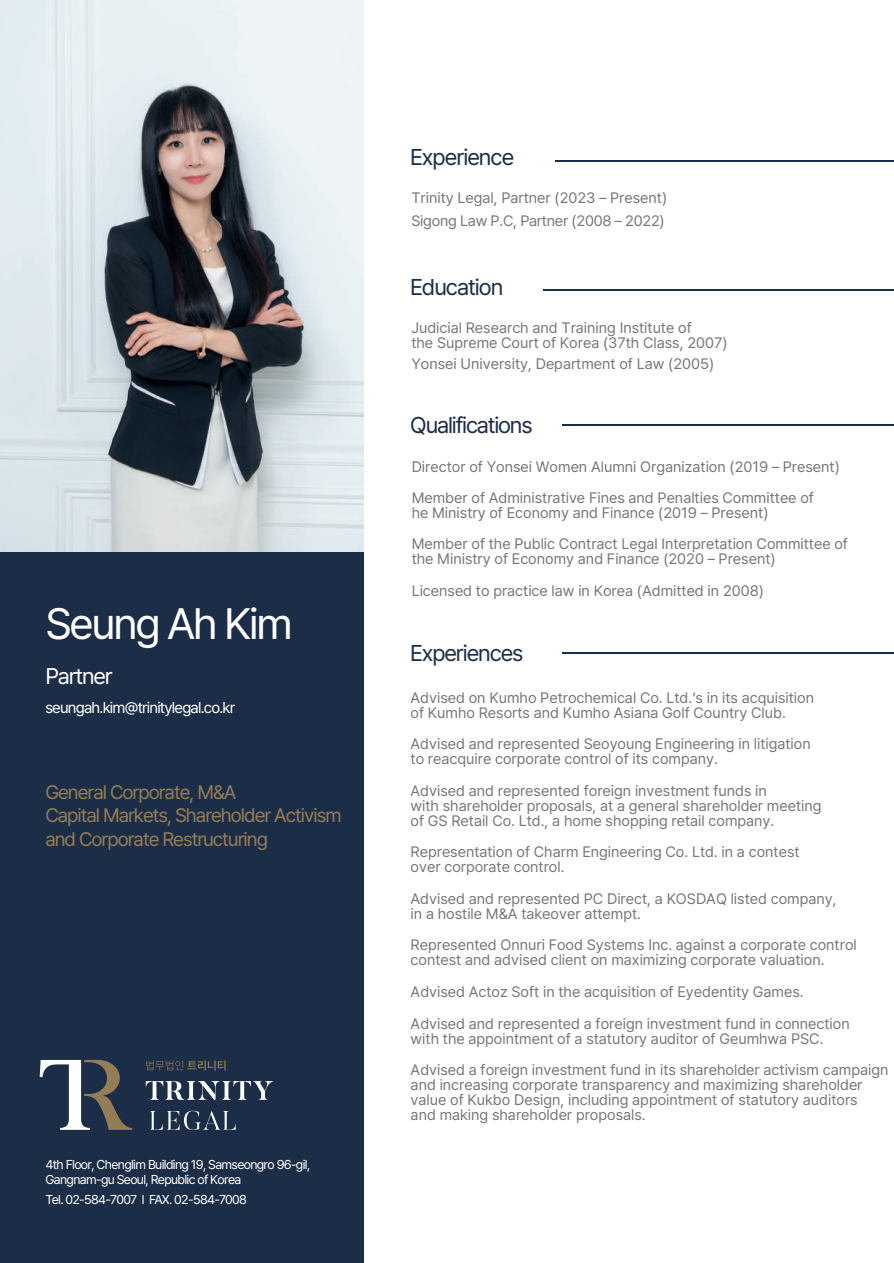
<style>
.page{position:relative;width:894px;height:1263px;background:#fff}
.page>*{position:absolute;margin:0;border:0;box-sizing:border-box;transform-origin:0 0}
.t1{font:43.5px "Pretendard Variable";letter-spacing:-.05em;color:#fff}
.t2{font:22.65px "Pretendard Variable";letter-spacing:-.045em;color:#1c2e47}
.t3{font:22.5px "Pretendard Variable";letter-spacing:-.05em;color:#fff}
.t4{font:19.5px/23.2px "Pretendard Variable";letter-spacing:-.05em;color:#937d57}
.t5{font:15.6px "Pretendard Variable";letter-spacing:-.05em;color:#fff}
.t6{font:15px/15px "Pretendard Variable";color:#76787b}
.t7{font:12.75px/15.3px "Pretendard Variable";letter-spacing:-.05em;color:#fff}
</style>
<div class="page">
<div style="left:0;top:0;width:363px;height:1263px;background:#1c2e47"></div>
<svg style="left:146px;top:1081px;width:127px;height:18px"></svg>
<svg style="left:150px;top:1110px;width:86px;height:20px"></svg>
<svg style="left:40px;top:1060px;width:92px;height:69px"></svg>
<svg style="left:146px;top:1060px;width:79px;height:10px"></svg>
<img style="left:0;top:0;width:363px;height:551px">
<hr style="left:555px;top:160px;width:338px;height:1px;background:#1c2e47">
<hr style="left:543px;top:290px;width:350px;height:1px;background:#1c2e47">
<hr style="left:562px;top:425px;width:331px;height:1px;background:#1c2e47">
<hr style="left:562px;top:652px;width:331px;height:1px;background:#1c2e47">
<h1 class="t1" style="left:45px;top:592px;width:249px">Seung Ah Kim</h1>
<h3 class="t3" style="left:45px;top:659px;width:69px">Partner</h3>
<p class="t5" style="left:45px;top:696px;width:191px">seungah.kim@trinitylegal.co.kr</p>
<h3 class="t4" style="left:45px;top:779px;width:297px">General Corporate, M&amp;A<br>Capital Markets, Shareholder Activism and Corporate Restructuring</h3>
<p class="t7" style="left:46px;top:1156px;width:266px">4th Floor, Chenglim Building 19, Samseongro 96-gil,<br>Gangnam-gu Seoul, Republic of Korea</p>
<p class="t7" style="left:46px;top:1191px;width:203px">Tel. 02-584-7007 l FAX. 02-584-7008</p>
<h2 class="t2" style="left:410px;top:141px;width:106px">Experience</h2>
<p class="t6" style="left:411px;top:186px;width:257px;line-height:22.6px">Trinity Legal, Partner (2023 – Present)<br>Sigong Law P.C, Partner (2008 – 2022)</p>
<h2 class="t2" style="left:410px;top:270px;width:95px">Education</h2>
<p class="t6" style="left:411px;top:319px;width:317px">Judicial Research and Training Institute of<br>the Supreme Court of Korea (37th Class, 2007)</p>
<p class="t6" style="left:411px;top:355px;width:304px">Yonsei University, Department of Law (2005)</p>
<h2 class="t2" style="left:410px;top:408px;width:124px">Qualifications</h2>
<p class="t6" style="left:411px;top:450px;width:429px;line-height:31.2px">Director of Yonsei Women Alumni Organization (2019 – Present)<br>Member of Administrative Fines and Penalties Committee of</p>
<p class="t6" style="left:411px;top:496px;width:437px;line-height:31.5px">he Ministry of Economy and Finance (2019 – Present)<br>Member of the Public Contract Legal Interpretation Committee of</p>
<p class="t6" style="left:411px;top:543px;width:365px;line-height:31.3px">the Ministry of Economy and Finance (2020 – Present)<br>Licensed to practice law in Korea (Admitted in 2008)</p>
<h2 class="t2" style="left:410px;top:636px;width:115px">Experiences</h2>
<p class="t6" style="left:410px;top:689px;width:405px">Advised on Kumho Petrochemical Co. Ltd.’s in its acquisition of Kumho Resorts and Kumho Asiana Golf Country Club.</p>
<p class="t6" style="left:410px;top:736px;width:401px">Advised and represented Seoyoung Engineering in litigation to reacquire corporate control of its company.</p>
<p class="t6" style="left:410px;top:782px;width:412px">Advised and represented foreign investment funds in<br>with shareholder proposals, at a general shareholder meeting of GS Retail Co. Ltd., a home shopping retail company.</p>
<p class="t6" style="left:410px;top:844px;width:390px">Representation of Charm Engineering Co. Ltd. in a contest over corporate control.</p>
<p class="t6" style="left:410px;top:890px;width:427px">Advised and represented PC Direct, a KOSDAQ listed company, in a hostile M&amp;A takeover attempt.</p>
<p class="t6" style="left:410px;top:937px;width:447px">Represented Onnuri Food Systems Inc. against a corporate control contest and advised client on maximizing corporate valuation.</p>
<p class="t6" style="left:410px;top:975px;width:440px;line-height:31.5px">Advised Actoz Soft in the acquisition of Eyedentity Games.<br>Advised and represented a foreign investment fund in connection</p>
<p class="t6" style="left:410px;top:1022px;width:479px;line-height:31.5px">with the appointment of a statutory auditor of Geumhwa PSC.<br>Advised a foreign investment fund in its shareholder activism campaign</p>
<p class="t6" style="left:410px;top:1077px;width:453px">and increasing corporate transparency and maximizing shareholder value of Kukbo Design, including appointment of statutory auditors and making shareholder proposals.</p>
</div>
